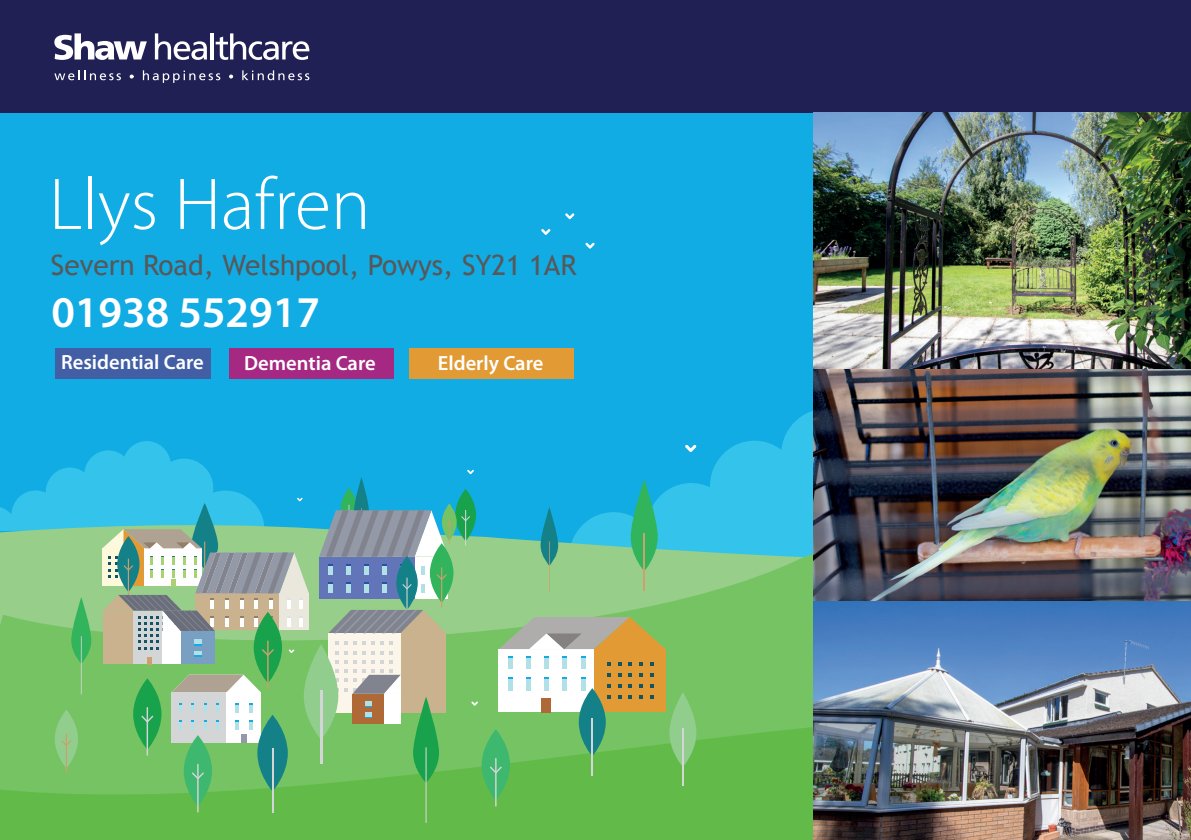
<style>
.page{position:relative;width:1191px;height:840px;background:#fff}
.page>*{position:absolute;margin:0;border:0;box-sizing:border-box;transform-origin:0 0}
.t1{font:300 74px "Myriad Pro";color:#fff}
.t2{font:600 44px "Myriad Pro";color:#fff}
.t3{font:28px "Trebuchet MS";color:#57585a}
.t4{font:600 20.6px "Myriad Pro";color:#fff}
</style>
<div class="page">
<div style="left:0;top:0;width:1191px;height:741px;background:#11ace3"></div>
<svg style="left:658px;top:411px;width:155px;height:91px;fill:#34c3eb"></svg>
<svg style="left:467px;top:469px;width:7px;height:5px"></svg>
<svg style="left:455px;top:488px;width:21px;height:53px"></svg>
<svg style="left:452px;top:502px;width:361px;height:194px;background:#6cc493"></svg>
<svg style="left:430px;top:543px;width:23px;height:59px"></svg>
<svg style="left:685px;top:444px;width:11px;height:8px"></svg>
<svg style="left:540px;top:507px;width:18px;height:85px"></svg>
<div style="left:499px;top:648px;width:95px;height:63px;background:#fff"></div>
<div style="left:594px;top:648px;width:71px;height:63px;background:#e19a34"></div>
<svg style="left:499px;top:616px;width:166px;height:33px;background:#b0b086"></svg>
<svg style="left:607px;top:662px;width:4px;height:3px"></svg>
<svg style="left:607px;top:673px;width:4px;height:3px"></svg>
<svg style="left:607px;top:684px;width:4px;height:3px"></svg>
<svg style="left:618px;top:662px;width:4px;height:3px"></svg>
<svg style="left:618px;top:673px;width:4px;height:3px"></svg>
<svg style="left:618px;top:684px;width:4px;height:3px"></svg>
<svg style="left:639px;top:662px;width:4px;height:3px"></svg>
<svg style="left:639px;top:673px;width:4px;height:3px"></svg>
<svg style="left:639px;top:684px;width:4px;height:3px"></svg>
<svg style="left:508px;top:656px;width:4px;height:12px"></svg>
<svg style="left:526px;top:656px;width:4px;height:12px"></svg>
<div style="left:544px;top:656px;width:5px;height:12px;background:#b2e0e7"></div>
<div style="left:562px;top:656px;width:5px;height:12px;background:#b2e0e7"></div>
<svg style="left:581px;top:656px;width:4px;height:12px"></svg>
<hr style="left:508px;top:678px;width:4px;height:12px;background:#b2e0e7">
<hr style="left:526px;top:678px;width:4px;height:12px;background:#b2e0e7">
<div style="left:544px;top:678px;width:5px;height:12px;background:#b2e0e7"></div>
<div style="left:562px;top:678px;width:5px;height:12px;background:#b2e0e7"></div>
<hr style="left:581px;top:678px;width:4px;height:12px;background:#b2e0e7">
<svg style="left:630px;top:479px;width:28px;height:92px"></svg>
<hr style="left:642px;top:532px;width:2px;height:58px;background:#cda06d">
<svg style="left:0;top:696px;width:813px;height:143px;background:#6abd50"></svg>
<svg style="left:184px;top:734px;width:28px;height:72px"></svg>
<hr style="left:197px;top:763px;width:2px;height:49px;background:#d4d5d7">
<svg style="left:257px;top:714px;width:31px;height:77px"></svg>
<hr style="left:272px;top:748px;width:1px;height:64px;background:#d4d5d7">
<svg style="left:482px;top:728px;width:28px;height:72px"></svg>
<hr style="left:495px;top:757px;width:1px;height:49px;background:#d4d5d7">
<svg style="left:490px;top:766px;width:12px;height:6px"></svg>
<hr style="left:425px;top:746px;width:1px;height:76px;background:#d4d5d7">
<svg style="left:579px;top:687px;width:27px;height:68px"></svg>
<hr style="left:591px;top:717px;width:2px;height:57px;background:#d4d5d7">
<svg style="left:669px;top:691px;width:27px;height:75px;background:#84c879"></svg>
<hr style="left:682px;top:728px;width:2px;height:57px;background:#d4d5d7">
<svg style="left:471px;top:701px;width:7px;height:4px"></svg>
<div style="left:541px;top:697px;width:9px;height:15px;background:#af6936"></div>
<svg style="left:0;top:441px;width:452px;height:341px;background:#74bba1"></svg>
<svg style="left:565px;top:213px;width:9px;height:6px"></svg>
<svg style="left:585px;top:242px;width:9px;height:6px"></svg>
<svg style="left:541px;top:229px;width:9px;height:6px"></svg>
<img style="left:813px;top:113px;width:378px;height:726px">
<div style="left:0;top:0;width:1191px;height:113px;background:#212054"></div>
<svg style="left:155px;top:33px;width:52px;height:27px"></svg>
<hr style="left:211px;top:33px;width:3px;height:26px;background:#fff">
<svg style="left:216px;top:33px;width:93px;height:27px"></svg>
<svg style="left:54px;top:33px;width:93px;height:27px"></svg>
<svg style="left:54px;top:70px;width:67px;height:10px"></svg>
<svg style="left:143px;top:70px;width:77px;height:13px"></svg>
<svg style="left:242px;top:70px;width:67px;height:10px"></svg>
<svg style="left:130px;top:74px;width:4px;height:4px"></svg>
<svg style="left:229px;top:74px;width:4px;height:4px"></svg>
<div style="left:410px;top:348px;width:164px;height:31px;background:#e19a34"></div>
<div style="left:229px;top:348px;width:164px;height:30px;background:#a52982"></div>
<div style="left:55px;top:348px;width:156px;height:30px;background:#425fa6"></div>
<svg style="left:1129px;top:112px;width:62px;height:7px"></svg>
<h1 class="t1" style="left:49px;top:159px;width:323px">Llys Hafren</h1>
<h3 class="t3" style="left:51px;top:248px;width:527px">Severn Road, Welshpool, Powys, SY21 1AR</h3>
<h2 class="t2" style="left:51px;top:283px;width:270px">01938 552917</h2>
<p class="t4" style="left:61px;top:349px;width:144px">Residential Care</p>
<p class="t4" style="left:244px;top:349px;width:133px">Dementia Care</p>
<p class="t4" style="left:438px;top:350px;width:107px">Elderly Care</p>
</div>
